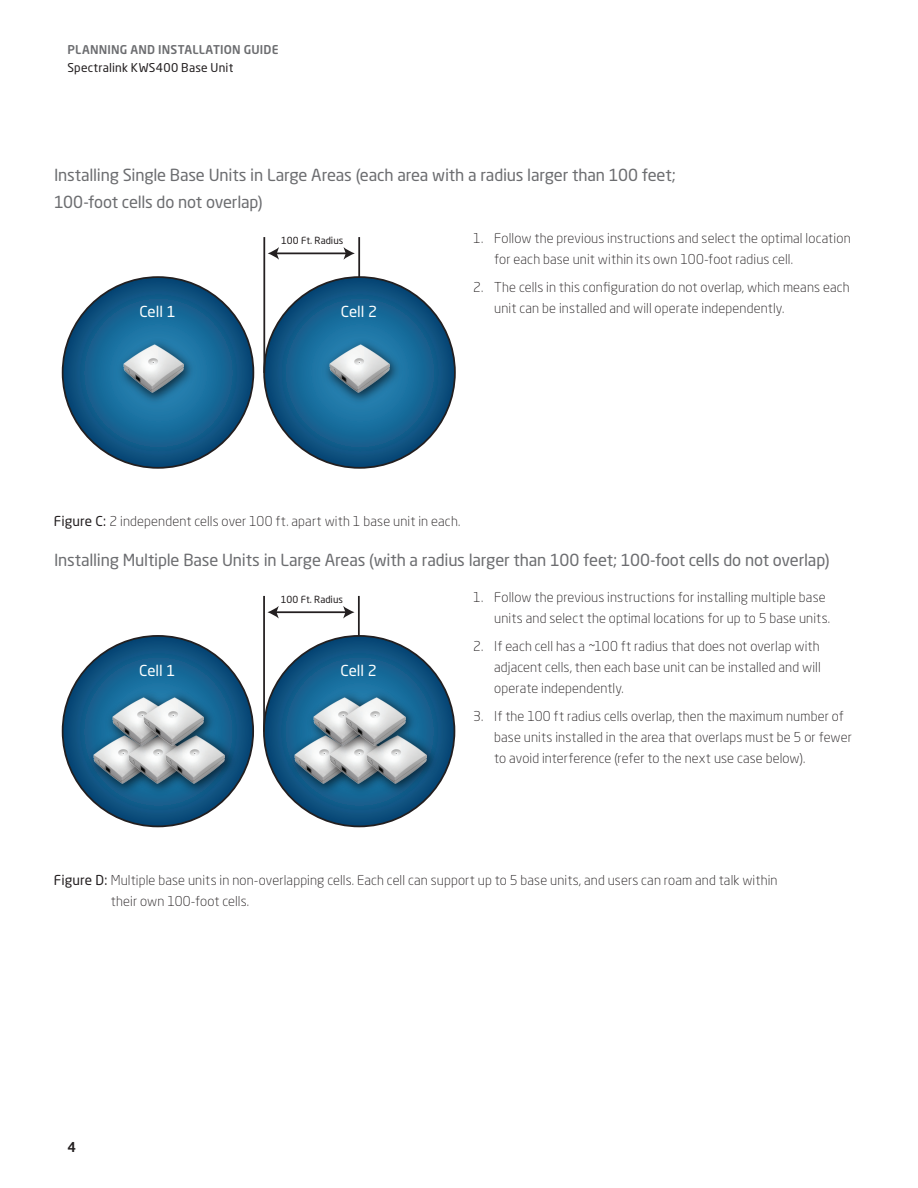
<style>
.page{position:relative;width:918px;height:1188px;background:#fff}
.page>*{position:absolute;margin:0;border:0;box-sizing:border-box;transform-origin:0 0}
.t1{font:16.5px/27px "Neo Sans Std";letter-spacing:-.015em;color:#6c6d70}
.t2{font:15px "Neo Sans Std";color:#fff}
.t3{font:300 13.5px/21px "Neo Sans Std";letter-spacing:.01em;color:#231f20}
.t4{font:500 13.5px "Neo Sans Std";color:#231f20}
.t5{font:500 12px "Neo Sans Std";letter-spacing:.015em;color:#6c6d70}
.t6{font:12px "Neo Sans Std";letter-spacing:.015em;color:#231f20}
.t7{font:9.75px "Neo Sans Std";color:#231f20}
.s1{font-weight:400}
</style>
<div class="page">
<svg style="left:63px;top:277px;width:190px;height:191px;background:#125b89"></svg>
<img style="left:113px;top:334px;width:87px;height:75px">
<img style="left:123px;top:344px;width:60px;height:49px">
<hr style="left:358px;top:237px;width:2px;height:136px;background:#231f20">
<svg style="left:264px;top:277px;width:191px;height:191px;background:#125b88"></svg>
<hr style="left:263px;top:237px;width:2px;height:136px;background:#231f20">
<hr style="left:276px;top:253px;width:71px;height:1px;background:#231f20">
<svg style="left:268px;top:247px;width:11px;height:13px"></svg>
<svg style="left:344px;top:247px;width:11px;height:13px"></svg>
<img style="left:319px;top:334px;width:86px;height:75px">
<img style="left:329px;top:344px;width:60px;height:49px">
<svg style="left:63px;top:636px;width:190px;height:190px;background:#105381"></svg>
<img style="left:83px;top:725px;width:35px;height:75px">
<img style="left:93px;top:735px;width:25px;height:48px">
<img style="left:118px;top:762px;width:36px;height:38px">
<img style="left:128px;top:762px;width:26px;height:21px">
<img style="left:102px;top:687px;width:32px;height:75px">
<img style="left:112px;top:697px;width:22px;height:48px">
<img style="left:154px;top:725px;width:87px;height:75px">
<img style="left:165px;top:735px;width:60px;height:48px">
<img style="left:134px;top:687px;width:87px;height:75px">
<img style="left:144px;top:697px;width:60px;height:48px">
<hr style="left:358px;top:596px;width:2px;height:136px;background:#231f20">
<svg style="left:264px;top:636px;width:190px;height:190px;background:#105381"></svg>
<hr style="left:263px;top:596px;width:2px;height:136px;background:#231f20">
<hr style="left:275px;top:611px;width:71px;height:2px;background:#231f20">
<svg style="left:267px;top:606px;width:12px;height:13px"></svg>
<svg style="left:343px;top:606px;width:11px;height:13px"></svg>
<img style="left:284px;top:725px;width:35px;height:75px">
<img style="left:295px;top:735px;width:24px;height:48px">
<img style="left:319px;top:762px;width:37px;height:38px">
<img style="left:330px;top:762px;width:26px;height:21px">
<img style="left:304px;top:687px;width:31px;height:75px">
<img style="left:313px;top:697px;width:22px;height:48px">
<img style="left:356px;top:725px;width:87px;height:75px">
<img style="left:366px;top:735px;width:60px;height:48px">
<img style="left:335px;top:687px;width:87px;height:75px">
<img style="left:345px;top:697px;width:60px;height:48px">
<p class="t5" style="left:68px;top:42px;width:213px">PLANNING AND INSTALLATION GUIDE</p>
<p class="t6" style="left:68px;top:60px;width:167px">Spectralink KWS400 Base Unit</p>
<p class="t1" style="left:54px;top:161px;width:623px">Installing Single Base Units in Large Areas (each area with a radius larger than 100 feet;<br>100-foot cells do not overlap)</p>
<p class="t2" style="left:139px;top:302px;width:38px">Cell 1</p>
<p class="t7" style="left:281px;top:235px;width:64px">100 Ft. Radius</p>
<p class="t2" style="left:341px;top:302px;width:38px">Cell 2</p>
<p class="t3" style="left:494px;top:228px;width:358px;text-indent:-21px">1. Follow the previous instructions and select the optimal location for each base unit within its own 100-foot radius cell.</p>
<p class="t3" style="left:494px;top:277px;width:357px;text-indent:-21px">2. The cells in this configuration do not overlap, which means each unit can be installed and will operate independently.</p>
<p class="t3" style="left:54px;top:510px;width:408px"><span class="s1">Figure C:</span> 2 independent cells over 100 ft. apart with 1 base unit in each.</p>
<p class="t1" style="left:54px;top:547px;width:777px">Installing Multiple Base Units in Large Areas (with a radius larger than 100 feet; 100-foot cells do not overlap)</p>
<p class="t2" style="left:139px;top:661px;width:38px">Cell 1</p>
<p class="t7" style="left:281px;top:594px;width:64px">100 Ft. Radius</p>
<p class="t2" style="left:341px;top:661px;width:38px">Cell 2</p>
<p class="t3" style="left:494px;top:587px;width:337px;text-indent:-21px">1. Follow the previous instructions for installing multiple base units and select the optimal locations for up to 5 base units.</p>
<p class="t3" style="left:494px;top:636px;width:328px;text-align:justify;text-indent:-21px">2. If each cell has a ~100 ft radius that does not overlap with adjacent cells, then each base unit can be installed and will operate independently.</p>
<p class="t3" style="left:494px;top:705px;width:359px;text-indent:-21px">3. If the 100 ft radius cells overlap, then the maximum number of base units installed in the area that overlaps must be 5 or fewer to avoid interference (refer to the next use case below).</p>
<p class="t3" style="left:111px;top:869px;width:668px;text-indent:-57px"><span class="s1">Figure D:</span> Multiple base units in non-overlapping cells. Each cell can support up to 5 base units, and users can roam and talk within their own 100-foot cells.</p>
<p class="t4" style="left:68px;top:1138px;width:10px">4</p>
</div>
